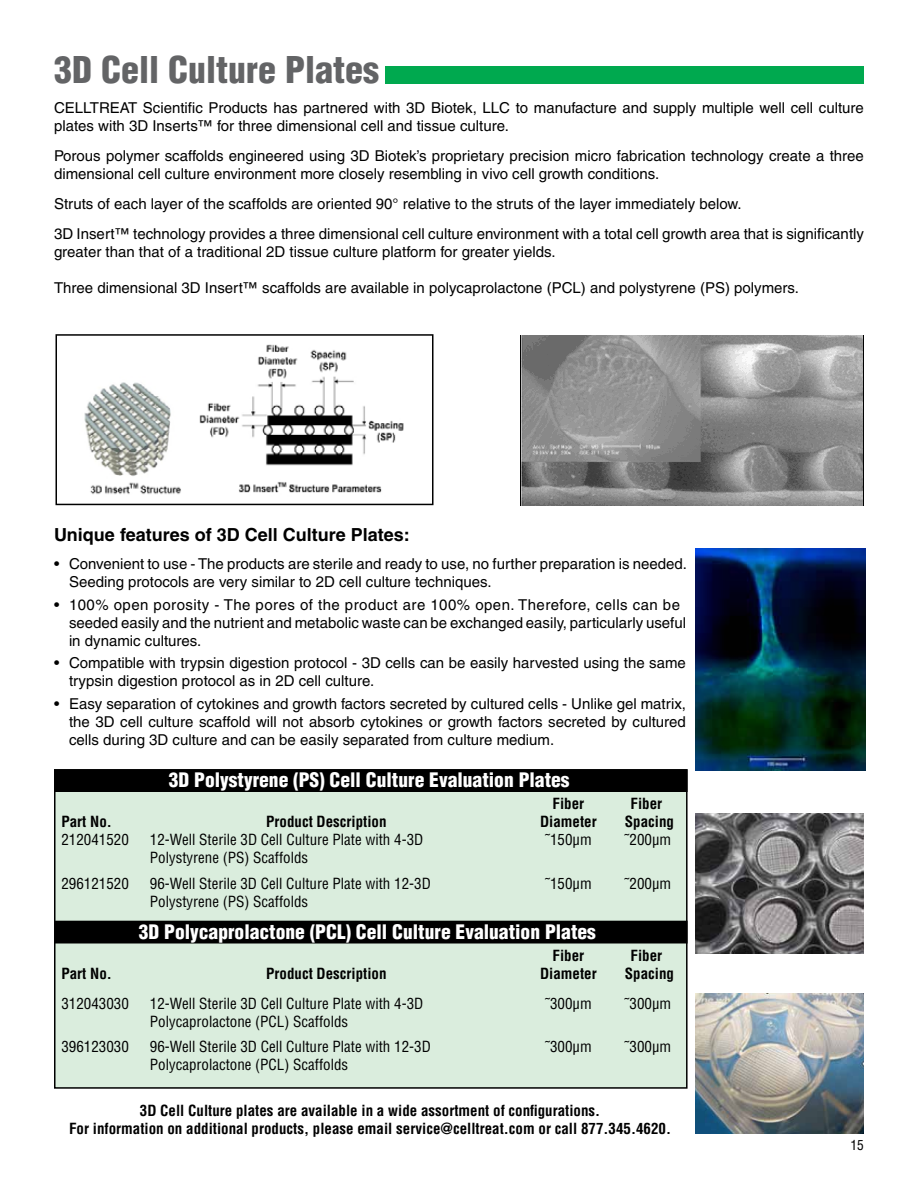
<style>
.page{position:relative;width:918px;height:1188px;background:#fff}
.page>*{position:absolute;margin:0;border:0;box-sizing:border-box;transform-origin:0 0}
.t1{font:900 condensed 36px "Helvetica";color:#636466}
.t2{font:900 condensed 19.5px "Helvetica";color:#fff}
.t3{font:700 18px "Helvetica";color:#000}
.t4{font:15px/18px "Helvetica";color:#000}
.t5{font:condensed 15px "Helvetica";color:#000}
.t6{font:700 condensed 15px/18px "Helvetica";color:#000;text-align:center}
.t7{font:condensed 13.5px "Helvetica";color:#000}
</style>
<div class="page">
<div style="left:55px;top:770px;width:632px;height:318px;background:#daeddd"></div>
<div style="left:385px;top:66px;width:479px;height:18px;background:#00a94f"></div>
<div style="left:55px;top:770px;width:632px;height:21px;background:#000"></div>
<div style="left:54px;top:769px;width:634px;height:23px;border:2px solid #000"></div>
<img style="left:695px;top:813px;width:169px;height:140px">
<img style="left:695px;top:993px;width:169px;height:141px">
<div style="left:55px;top:921px;width:632px;height:22px;background:#000"></div>
<img style="left:84px;top:344px;width:320px;height:151px">
<img style="left:521px;top:336px;width:343px;height:169px">
<img style="left:695px;top:549px;width:170px;height:222px">
<div style="left:56px;top:334px;width:378px;height:171px;border:2px solid #000"></div>
<h1 class="t1" style="left:54px;top:48px;width:327px">3D Cell Culture Plates</h1>
<p class="t4" style="left:54px;top:99px;width:811px">CELLTREAT Scientific Products has partnered with 3D Biotek, LLC to manufacture and supply multiple well cell culture plates with 3D Inserts™ for three dimensional cell and tissue culture.</p>
<p class="t4" style="left:54px;top:147px;width:811px">Porous polymer scaffolds engineered using 3D Biotek’s proprietary precision micro fabrication technology create a three dimensional cell culture environment more closely resembling in vivo cell growth conditions.</p>
<p class="t4" style="left:54px;top:189px;width:811px;line-height:30px">Struts of each layer of the scaffolds are oriented 90° relative to the struts of the layer immediately below.<br>3D Insert™ technology provides a three dimensional cell culture environment with a total cell growth area that is significantly</p>
<p class="t4" style="left:54px;top:243px;width:503px">greater than that of a traditional 2D tissue culture platform for greater yields.</p>
<p class="t4" style="left:54px;top:279px;width:747px">Three dimensional 3D Insert™ scaffolds are available in polycaprolactone (PCL) and polystyrene (PS) polymers.</p>
<p class="t3" style="left:54px;top:524px;width:357px">Unique features of 3D Cell Culture Plates:</p>
<p class="t4" style="left:69px;top:555px;width:619px;text-indent:-15px">• Convenient to use - The products are sterile and ready to use, no further preparation is needed.<br>Seeding protocols are very similar to 2D cell culture techniques.</p>
<p class="t4" style="left:69px;top:596px;width:619px;text-indent:-15px">• 100% open porosity - The pores of the product are 100% open. Therefore, cells can be seeded easily and the nutrient and metabolic waste can be exchanged easily, particularly useful in dynamic cultures.</p>
<p class="t4" style="left:69px;top:654px;width:618px;text-indent:-15px">• Compatible with trypsin digestion protocol - 3D cells can be easily harvested using the same trypsin digestion protocol as in 2D cell culture.</p>
<p class="t4" style="left:69px;top:695px;width:619px;text-align:justify;text-indent:-15px">• Easy separation of cytokines and growth factors secreted by cultured cells - Unlike gel matrix, the 3D cell culture scaffold will not absorb cytokines or growth factors secreted by cultured cells during 3D culture and can be easily separated from culture medium.</p>
<h2 class="t2" style="left:169px;top:768px;width:402px">3D Polystyrene (PS) Cell Culture Evaluation Plates</h2>
<p class="t6" style="left:553px;top:795px;width:33px">Fiber</p>
<p class="t6" style="left:631px;top:795px;width:33px">Fiber</p>
<p class="t6" style="left:61px;top:813px;width:52px">Part No.</p>
<p class="t6" style="left:266px;top:813px;width:122px">Product Description</p>
<p class="t6" style="left:540px;top:813px;width:58px">Diameter</p>
<p class="t6" style="left:625px;top:813px;width:51px">Spacing</p>
<p class="t5" style="left:61px;top:830px;width:69px">212041520</p>
<p class="t5" style="left:150px;top:830px;width:275px">12-Well Sterile 3D Cell Culture Plate with 4-3D</p>
<p class="t5" style="left:545px;top:830px;width:48px">˜150µm</p>
<p class="t5" style="left:625px;top:830px;width:48px">˜200µm</p>
<p class="t5" style="left:150px;top:848px;width:160px">Polystyrene (PS) Scaffolds</p>
<p class="t5" style="left:61px;top:874px;width:69px">296121520</p>
<p class="t5" style="left:150px;top:874px;width:282px">96-Well Sterile 3D Cell Culture Plate with 12-3D</p>
<p class="t5" style="left:545px;top:874px;width:48px">˜150µm</p>
<p class="t5" style="left:625px;top:874px;width:48px">˜200µm</p>
<p class="t5" style="left:150px;top:892px;width:160px">Polystyrene (PS) Scaffolds</p>
<p class="t6" style="left:553px;top:946px;width:33px">Fiber</p>
<p class="t6" style="left:631px;top:946px;width:33px">Fiber</p>
<p class="t6" style="left:61px;top:964px;width:52px">Part No.</p>
<p class="t6" style="left:266px;top:964px;width:122px">Product Description</p>
<p class="t6" style="left:540px;top:964px;width:58px">Diameter</p>
<p class="t6" style="left:625px;top:964px;width:51px">Spacing</p>
<p class="t5" style="left:61px;top:994px;width:69px">312043030</p>
<p class="t5" style="left:150px;top:994px;width:275px">12-Well Sterile 3D Cell Culture Plate with 4-3D</p>
<p class="t5" style="left:545px;top:994px;width:48px">˜300µm</p>
<p class="t5" style="left:625px;top:994px;width:48px">˜300µm</p>
<p class="t5" style="left:150px;top:1012px;width:200px">Polycaprolactone (PCL) Scaffolds</p>
<p class="t5" style="left:61px;top:1037px;width:69px">396123030</p>
<p class="t5" style="left:150px;top:1037px;width:282px">96-Well Sterile 3D Cell Culture Plate with 12-3D</p>
<p class="t5" style="left:545px;top:1037px;width:48px">˜300µm</p>
<p class="t5" style="left:625px;top:1037px;width:48px">˜300µm</p>
<p class="t5" style="left:150px;top:1055px;width:200px">Polycaprolactone (PCL) Scaffolds</p>
<h2 class="t2" style="left:139px;top:919px;width:459px">3D Polycaprolactone (PCL) Cell Culture Evaluation Plates</h2>
<p class="t6" style="left:69px;top:1101px;width:603px">3D Cell Culture plates are available in a wide assortment of configurations.<br>For information on additional products, please email service@celltreat.com or call 877.345.4620.</p>
<p class="t7" style="left:850px;top:1136px;width:15px">15</p>
</div>
